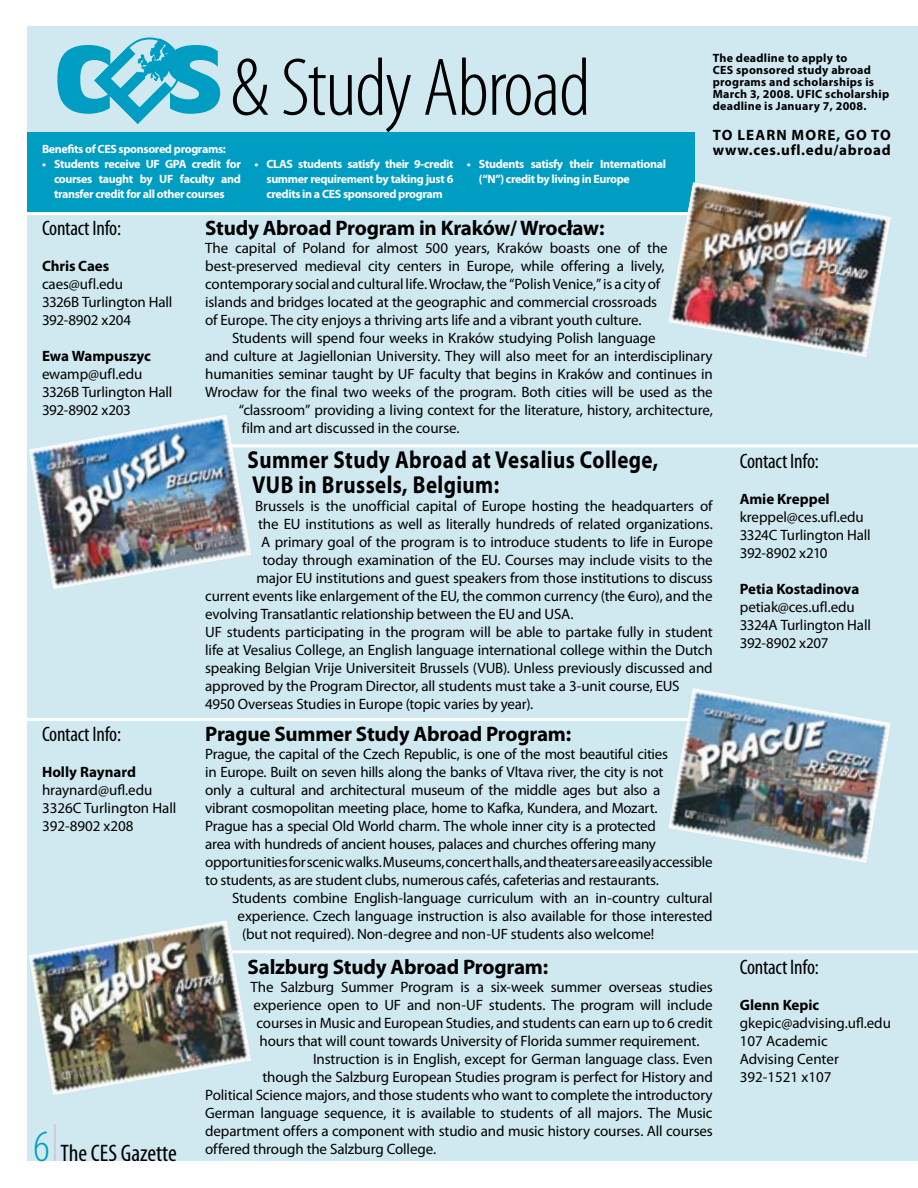
<style>
.page{position:relative;width:918px;height:1188px;background:#fff}
.page>*{position:absolute;margin:0;border:0;box-sizing:border-box;transform-origin:0 0}
.t1{font:300 condensed 82.65px "Myriad Pro";letter-spacing:-.02em;color:#000;scale:1.05 1}
.t2{font:700 24.6px/25.5px "Myriad Pro";letter-spacing:.02em;color:#000;scale:.85 1}
.t3{font:condensed 24px "Myriad Pro";color:#000}
.t4{font:700 21px "Myriad Pro";letter-spacing:-.01em;color:#000}
.t5{font:condensed 21px "Myriad Pro";letter-spacing:-.01em;color:#000}
.t6{font:15px/18px "Myriad Pro";letter-spacing:-.01em;color:#000}
.t7{font:700 15px "Myriad Pro";color:#000}
.t8{font:700 15px/15px "Myriad Pro";letter-spacing:.05em;color:#000}
.t9{font:700 12px/15px "Myriad Pro";letter-spacing:-.03em;color:#fff;text-align:justify}
.t10{font:700 12px/12px "Myriad Pro";letter-spacing:.02em;color:#000}
.s1{font-weight:300;font-size:45px;color:#009dc2}
</style>
<div class="page">
<div style="left:27px;top:27px;width:891px;height:1134px;background:#d0e9f0"></div>
<div style="left:27px;top:132px;width:667px;height:81px;background:#009dc2"></div>
<hr style="left:54px;top:1124px;width:2px;height:37px;background:#cdced0">
<hr style="left:27px;top:212px;width:686px;height:3px;background:#fff">
<img style="left:668px;top:182px;width:223px;height:175px">
<hr style="left:27px;top:718px;width:686px;height:3px;background:#fff">
<img style="left:668px;top:688px;width:223px;height:175px">
<hr style="left:205px;top:444px;width:713px;height:3px;background:#fff">
<img style="left:29px;top:415px;width:222px;height:174px">
<hr style="left:205px;top:950px;width:713px;height:3px;background:#fff">
<img style="left:29px;top:921px;width:222px;height:174px">
<svg style="left:57px;top:38px;width:163px;height:86px"></svg>
<h1 class="t1" style="left:230px;top:39px;width:345px">&amp;Study Abroad</h1>
<p class="t9" style="left:42px;top:141px;width:185px">Benefits of CES sponsored programs:</p>
<p class="t9" style="left:54px;top:156px;width:189px;text-indent:-12px">• Students receive UF GPA credit for courses taught by UF faculty and transfer credit for all other courses</p>
<p class="t9" style="left:267px;top:156px;width:189px;text-indent:-12px">• CLAS students satisfy their 9-credit summer requirement by taking just 6 credits in a CES sponsored program</p>
<p class="t9" style="left:479px;top:156px;width:188px;text-indent:-12px">• Students satisfy their International (“N”) credit by living in Europe</p>
<p class="t10" style="left:713px;top:52px;width:178px">The deadline to apply to<br>CES sponsored study abroad programs and scholarships is<br>March 3, 2008. UFIC scholarship deadline is January 7, 2008.</p>
<p class="t7" style="left:713px;top:126px;width:35px">To learn</p>
<p class="t7" style="left:792px;top:126px;width:12px">more</p>
<p class="t8" style="left:713px;top:127px;width:180px;text-indent:124px">, go to www.ces.ufl.edu/abroad</p>
<h3 class="t5" style="left:42px;top:216px;width:81px">Contact Info:</h3>
<p class="t7" style="left:42px;top:258px;width:69px">Chris Caes</p>
<p class="t6" style="left:42px;top:276px;width:132px">caes@ufl.edu<br>3326B Turlington Hall<br>392-8902 x204</p>
<p class="t7" style="left:42px;top:348px;width:110px">Ewa Wampuszyc</p>
<p class="t6" style="left:42px;top:366px;width:132px">ewamp@ufl.edu<br>3326B Turlington Hall<br>392-8902 x203</p>
<h3 class="t5" style="left:42px;top:722px;width:81px">Contact Info:</h3>
<p class="t7" style="left:42px;top:764px;width:95px">Holly Raynard</p>
<p class="t6" style="left:42px;top:781px;width:136px">hraynard@ufl.edu<br>3326C Turlington Hall<br>392-8902 x208</p>
<h3 class="t3" style="left:34px;top:1139px;width:145px"><span class="s1">6</span> The CES Gazette</h3>
<h3 class="t4" style="left:205px;top:216px;width:401px">Study Abroad Program in Kraków/ Wrocław:</h3>
<p class="t6" style="left:205px;top:240px;width:464px">The capital of Poland for almost 500 years, Kraków boasts one of the best-preserved medieval city centers in Europe, while offering a lively, contemporary social and cultural life. Wrocław, the “Polish Venice,” is a city of islands and bridges located at the geographic and commercial crossroads of Europe. The city enjoys a thriving arts life and a vibrant youth culture.</p>
<p class="t6" style="left:232px;top:330px;width:425px">Students will spend four weeks in Kraków studying Polish language</p>
<p class="t6" style="left:205px;top:348px;width:509px">and culture at Jagiellonian University. They will also meet for an interdisciplinary</p>
<p class="t6" style="left:205px;top:366px;width:509px">humanities seminar taught by UF faculty that begins in Kraków and continues in</p>
<p class="t6" style="left:205px;top:384px;width:509px">Wrocław for the final two weeks of the program. Both cities will be used as the</p>
<p class="t6" style="left:239px;top:402px;width:475px">“classroom” providing a living context for the literature, history, architecture,</p>
<p class="t6" style="left:242px;top:420px;width:219px">film and art discussed in the course.</p>
<h2 class="t2" style="left:248px;top:447px;width:485px">Summer Study Abroad at Vesalius College,<br>VUB in Brussels, Belgium:</h2>
<p class="t6" style="left:255px;top:497px;width:459px">Brussels is the unofficial capital of Europe hosting the headquarters of</p>
<p class="t6" style="left:258px;top:515px;width:456px">the EU institutions as well as literally hundreds of related organizations.</p>
<p class="t6" style="left:261px;top:533px;width:453px">A primary goal of the program is to introduce students to life in Europe</p>
<p class="t6" style="left:263px;top:551px;width:452px">today through examination of the EU. Courses may include visits to the</p>
<p class="t6" style="left:257px;top:569px;width:458px">major EU institutions and guest speakers from those institutions to discuss</p>
<p class="t6" style="left:205px;top:587px;width:509px">current events like enlargement of the EU, the common currency (the €uro), and the</p>
<p class="t6" style="left:205px;top:605px;width:370px">evolving Transatlantic relationship between the EU and USA.</p>
<p class="t6" style="left:205px;top:623px;width:509px">UF students participating in the program will be able to partake fully in student</p>
<p class="t6" style="left:205px;top:641px;width:509px">life at Vesalius College, an English language international college within the Dutch</p>
<p class="t6" style="left:205px;top:659px;width:509px">speaking Belgian Vrije Universiteit Brussels (VUB). Unless previously discussed and</p>
<p class="t6" style="left:205px;top:677px;width:476px">approved by the Program Director, all students must take a 3-unit course, EUS</p>
<p class="t6" style="left:205px;top:695px;width:330px">4950 Overseas Studies in Europe (topic varies by year).</p>
<h3 class="t4" style="left:205px;top:722px;width:368px">Prague Summer Study Abroad Program:</h3>
<p class="t6" style="left:205px;top:745px;width:509px">Prague, the capital of the Czech Republic, is one of the most beautiful cities<br>in Europe. Built on seven hills along the banks of Vltava river, the city is not<br>only a cultural and architectural museum of the middle ages but also a<br>vibrant cosmopolitan meeting place, home to Kafka, Kundera, and Mozart.<br>Prague has a special Old World charm. The whole inner city is a protected<br>area with hundreds of ancient houses, palaces and churches offering many opportunities for scenic walks. Museums, concert halls, and theaters are easily accessible to students, as are student clubs, numerous cafés, cafeterias and restaurants.</p>
<p class="t6" style="left:232px;top:889px;width:482px">Students combine English-language curriculum with an in-country cultural</p>
<p class="t6" style="left:238px;top:907px;width:477px">experience. Czech language instruction is also available for those interested</p>
<p class="t6" style="left:242px;top:925px;width:414px">(but not required). Non-degree and non-UF students also welcome!</p>
<h3 class="t4" style="left:248px;top:955px;width:302px">Salzburg Study Abroad Program:</h3>
<p class="t6" style="left:250px;top:978px;width:464px">The Salzburg Summer Program is a six-week summer overseas studies</p>
<p class="t6" style="left:254px;top:996px;width:461px">experience open to UF and non-UF students. The program will include</p>
<p class="t6" style="left:256px;top:1014px;width:458px">courses in Music and European Studies, and students can earn up to 6 credit</p>
<p class="t6" style="left:260px;top:1032px;width:442px">hours that will count towards University of Florida summer requirement.</p>
<p class="t6" style="left:313px;top:1050px;width:401px">Instruction is in English, except for German language class. Even</p>
<p class="t6" style="left:262px;top:1068px;width:452px">though the Salzburg European Studies program is perfect for History and</p>
<p class="t6" style="left:205px;top:1086px;width:509px">Political Science majors, and those students who want to complete the introductory</p>
<p class="t6" style="left:205px;top:1104px;width:509px">German language sequence, it is available to students of all majors. The Music</p>
<p class="t6" style="left:205px;top:1122px;width:509px">department offers a component with studio and music history courses. All courses</p>
<p class="t6" style="left:205px;top:1140px;width:233px">offered through the Salzburg College.</p>
<h3 class="t5" style="left:740px;top:448px;width:81px">Contact Info:</h3>
<p class="t7" style="left:740px;top:490px;width:91px">Amie Kreppel</p>
<p class="t6" style="left:740px;top:508px;width:132px">kreppel@ces.ufl.edu<br>3324C Turlington Hall<br>392-8902 x210</p>
<p class="t7" style="left:740px;top:580px;width:121px">Petia Kostadinova</p>
<p class="t6" style="left:740px;top:598px;width:133px">petiak@ces.ufl.edu<br>3324A Turlington Hall<br>392-8902 x207</p>
<h3 class="t5" style="left:740px;top:954px;width:81px">Contact Info:</h3>
<p class="t7" style="left:740px;top:996px;width:81px">Glenn Kepic</p>
<p class="t6" style="left:740px;top:1014px;width:153px">gkepic@advising.ufl.edu<br>107 Academic<br>Advising Center<br>392-1521 x107</p>
</div>
